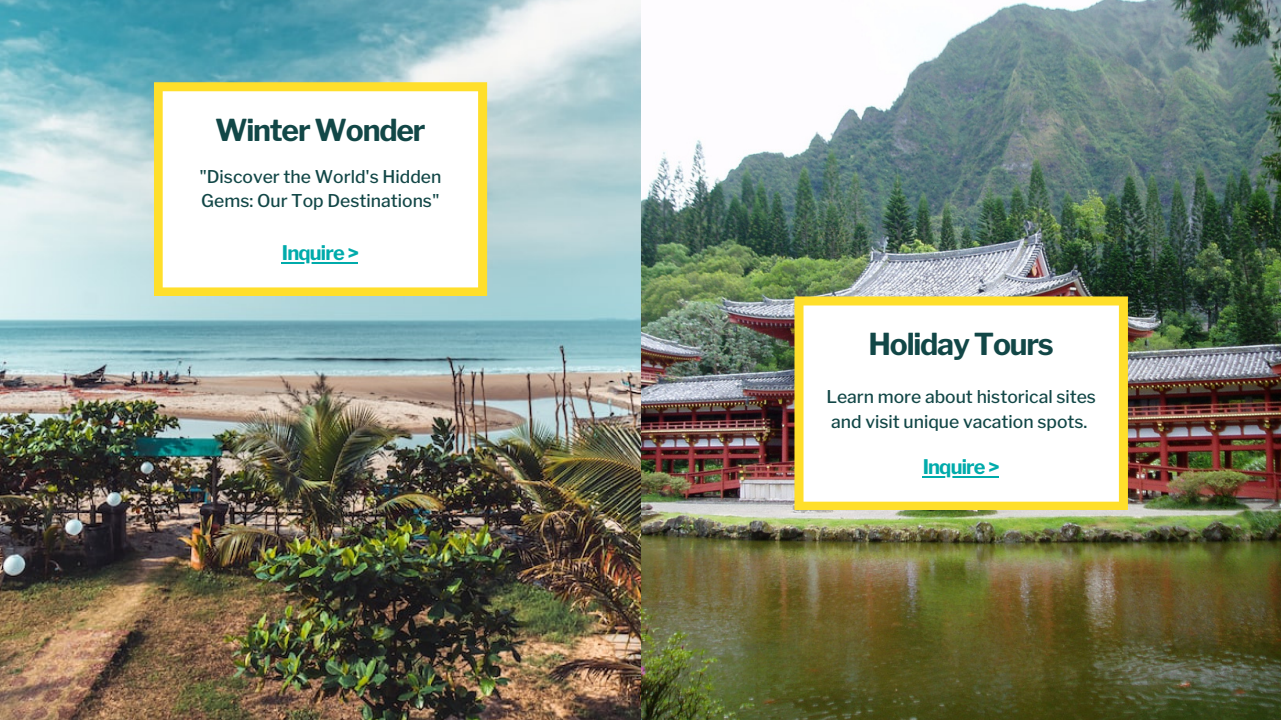
<style>
.page{position:relative;width:1281px;height:720px;background:#fff}
.page>*{position:absolute;margin:0;border:0;box-sizing:border-box;transform-origin:0 0}
.t1{font:700 30px "Libre Franklin";letter-spacing:-.04em;color:#124747}
.t2{font:700 20px "Libre Franklin";letter-spacing:-.04em;color:#00abab}
.t3{font:500 17.5px/24.4px "Libre Franklin";color:#124747}
</style>
<div class="page">
<img style="left:641px;top:0;width:640px;height:720px">
<svg style="left:794px;top:296px;width:334px;height:214px"></svg>
<hr style="left:922px;top:476px;width:77px;height:2px;background:#00abab">
<img style="left:0;top:0;width:641px;height:720px">
<svg style="left:154px;top:82px;width:333px;height:214px"></svg>
<hr style="left:282px;top:262px;width:76px;height:2px;background:#00abab">
<p class="t1" style="left:215px;top:112px;width:212px">Winter Wonder</p>
<p class="t3" style="left:199px;top:164px;width:244px">"Discover the World's Hidden<br>Gems: Our Top Destinations"</p>
<p class="t2" style="left:282px;top:241px;width:79px">Inquire &gt;</p>
<p class="t1" style="left:868px;top:326px;width:187px">Holiday Tours</p>
<p class="t3" style="left:826px;top:385px;width:271px">Learn more about historical sites and visit unique vacation spots.</p>
<p class="t2" style="left:922px;top:455px;width:79px">Inquire &gt;</p>
</div>
